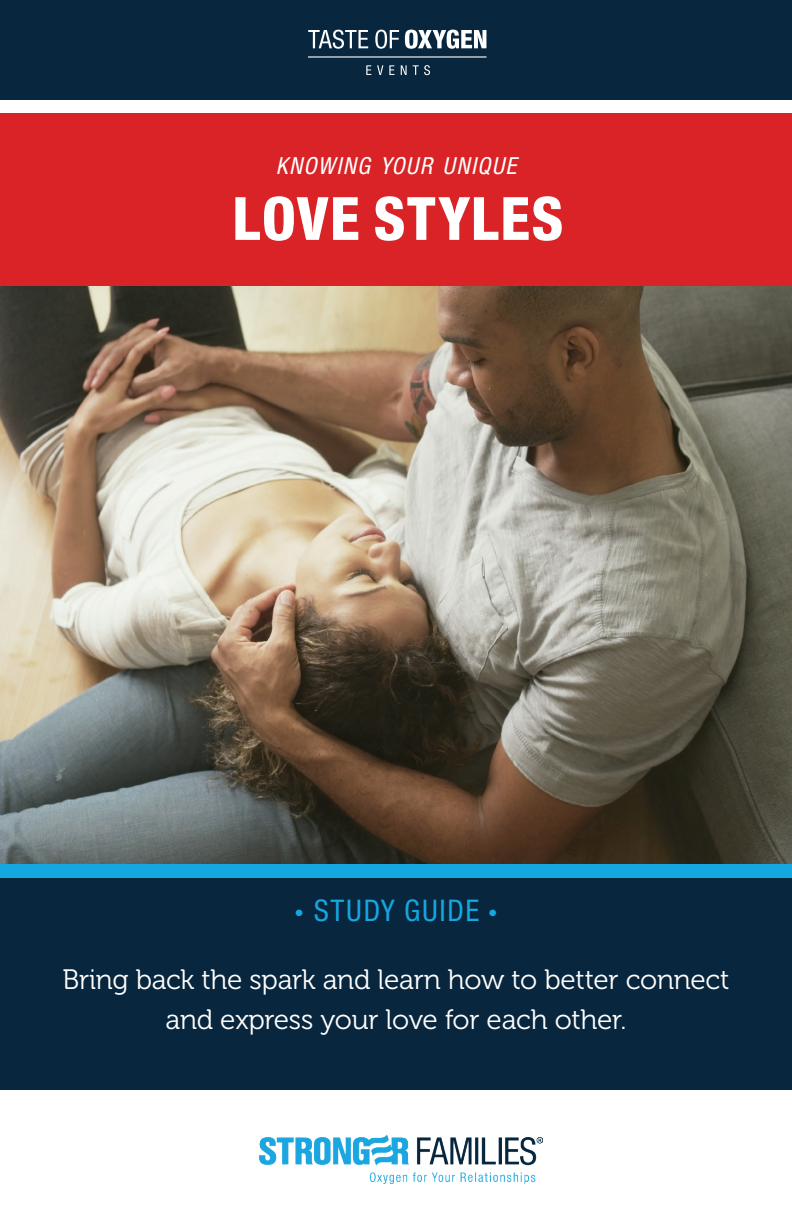
<style>
.page{position:relative;width:792px;height:1224px;background:#fff}
.page>*{position:absolute;margin:0;border:0;box-sizing:border-box;transform-origin:0 0}
.t1{font:64px "Nimbus San Nov Con Hea";letter-spacing:.025em;color:#fff}
.t2{font:500 32px "Nimbus San Nov Con";letter-spacing:.05em;color:#15a7e0}
.t3{font:28px/40px "Museo 300";letter-spacing:-.01em;color:#fff;text-align:center}
.t4{font:25.2px "Nimbus San Nov Con Med Ita";letter-spacing:.055em;color:#fff}
.s1{font-size:24px}
</style>
<div class="page">
<img style="left:0;top:286px;width:792px;height:578px">
<div style="left:0;top:0;width:792px;height:99px;background:#08263d"></div>
<div style="left:0;top:113px;width:792px;height:173px;background:#d92326"></div>
<svg style="left:308px;top:30px;width:60px;height:19px"></svg>
<svg style="left:375px;top:30px;width:24px;height:19px"></svg>
<svg style="left:405px;top:30px;width:81px;height:19px"></svg>
<hr style="left:308px;top:56px;width:179px;height:2px;background:#fff">
<svg style="left:366px;top:65px;width:5px;height:10px"></svg>
<svg style="left:377px;top:65px;width:6px;height:10px"></svg>
<svg style="left:389px;top:65px;width:5px;height:10px"></svg>
<svg style="left:401px;top:65px;width:6px;height:10px"></svg>
<svg style="left:413px;top:65px;width:17px;height:10px"></svg>
<div style="left:0;top:864px;width:792px;height:22px;background:#15a7e0"></div>
<div style="left:0;top:878px;width:792px;height:212px;background:#08263d"></div>
<img style="left:260px;top:1135px;width:282px;height:48px">
<p class="t4" style="left:278px;top:151px;width:242px">KNOWING YOUR UNIQUE</p>
<h1 class="t1" style="left:233px;top:181px;width:332px">LOVE STYLES</h1>
<p class="t2" style="left:291px;top:892px;width:211px"><span class="s1">•</span> STUDY GUIDE <span class="s1">•</span></p>
<p class="t3" style="left:62px;top:960px;width:669px">Bring back the spark and learn how to better connect and express your love for each other.</p>
</div>
